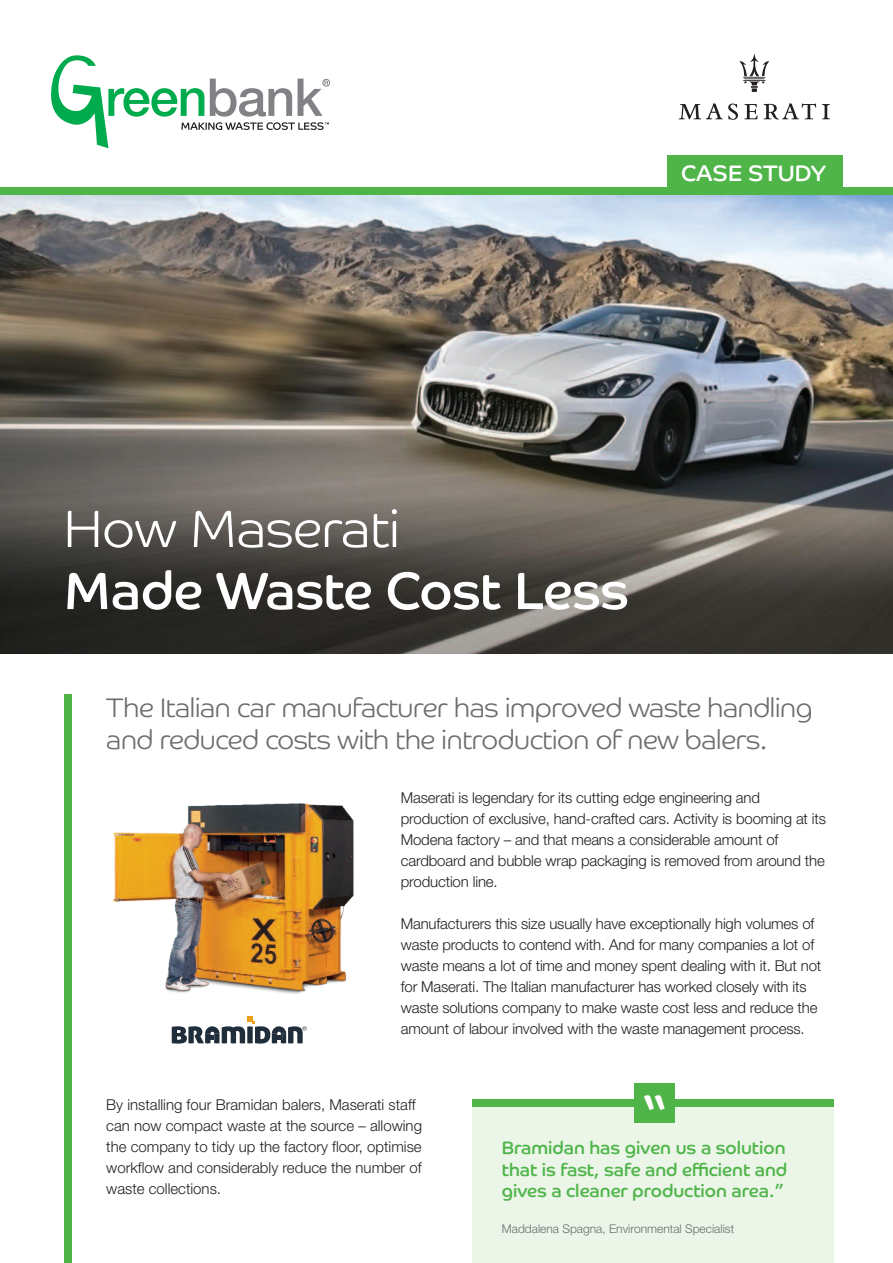
<style>
.page{position:relative;width:893px;height:1263px;background:#fff}
.page>*{position:absolute;margin:0;border:0;box-sizing:border-box;transform-origin:0 0}
.t1{font:52.8px "Co Headline";letter-spacing:-.005em;color:#fff}
.t2{font:52.8px "Co Headline Lt";color:#fff}
.t3{font:49.95px "Co Headline";color:#fff}
.t4{font:27px/32.4px "Co Headline Lt";letter-spacing:-.01em;color:#6c6d70}
.t5{font:22.5px "Co Headline";color:#fff}
.t6{font:18px/21.6px "Co Headline";color:#4fb549;text-align:justify}
.t7{font:300 15px/21px "Helvetica Neue";letter-spacing:-.01em;color:#231f20}
.t8{font:300 12px "Helvetica Neue";color:#6c6d70}
</style>
<div class="page">
<div style="left:667px;top:155px;width:175px;height:37px;background:#4fb549"></div>
<div style="left:472px;top:1101px;width:361px;height:162px;background:#ebf5e8"></div>
<svg style="left:679px;top:104px;width:151px;height:16px"></svg>
<svg style="left:739px;top:54px;width:30px;height:38px"></svg>
<img style="left:0;top:195px;width:893px;height:458px">
<div style="left:0;top:187px;width:893px;height:8px;background:#4fb549"></div>
<img style="left:113px;top:803px;width:241px;height:191px">
<div style="left:64px;top:694px;width:7px;height:569px;background:#4fb549"></div>
<div style="left:472px;top:1099px;width:361px;height:7px;background:#4fb549"></div>
<div style="left:323px;top:79px;width:7px;height:7px;border:1px solid #808285;border-radius:50%"></div>
<svg style="left:51px;top:55px;width:278px;height:93px"></svg>
<svg style="left:172px;top:1016px;width:135px;height:27px"></svg>
<div style="left:634px;top:1083px;width:41px;height:40px;background:#4fb549"></div>
<h3 class="t5" style="left:681px;top:160px;width:146px">CASE STUDY</h3>
<h1 class="t2" style="left:64px;top:497px;width:337px">How Maserati</h1>
<h1 class="t1" style="left:64px;top:559px;width:567px">Made Waste Cost Less</h1>
<h3 class="t4" style="left:106px;top:691px;width:708px">The Italian car manufacturer has improved waste handling and reduced costs with the introduction of new balers.</h3>
<p class="t7" style="left:401px;top:788px;width:427px">Maserati is legendary for its cutting edge engineering and production of exclusive, hand-crafted cars. Activity is booming at its Modena factory – and that means a considerable amount of cardboard and bubble wrap packaging is removed from around the production line.</p>
<p class="t7" style="left:401px;top:914px;width:422px">Manufacturers this size usually have exceptionally high volumes of waste products to contend with. And for many companies a lot of waste means a lot of time and money spent dealing with it. But not for Maserati. The Italian manufacturer has worked closely with its waste solutions company to make waste cost less and reduce the amount of labour involved with the waste management process.</p>
<p class="t7" style="left:106px;top:1095px;width:317px">By installing four Bramidan balers, Maserati staff can now compact waste at the source – allowing the company to tidy up the factory floor, optimise workflow and considerably reduce the number of waste collections.</p>
<h2 class="t3" style="left:642px;top:1085px;width:27px">“</h2>
<p class="t6" style="left:502px;top:1137px;width:287px">Bramidan has given us a solution that is fast, safe and efficient and gives a cleaner production area.”</p>
<p class="t8" style="left:502px;top:1225px;width:234px">Maddalena Spagna, Environmental Specialist</p>
</div>
